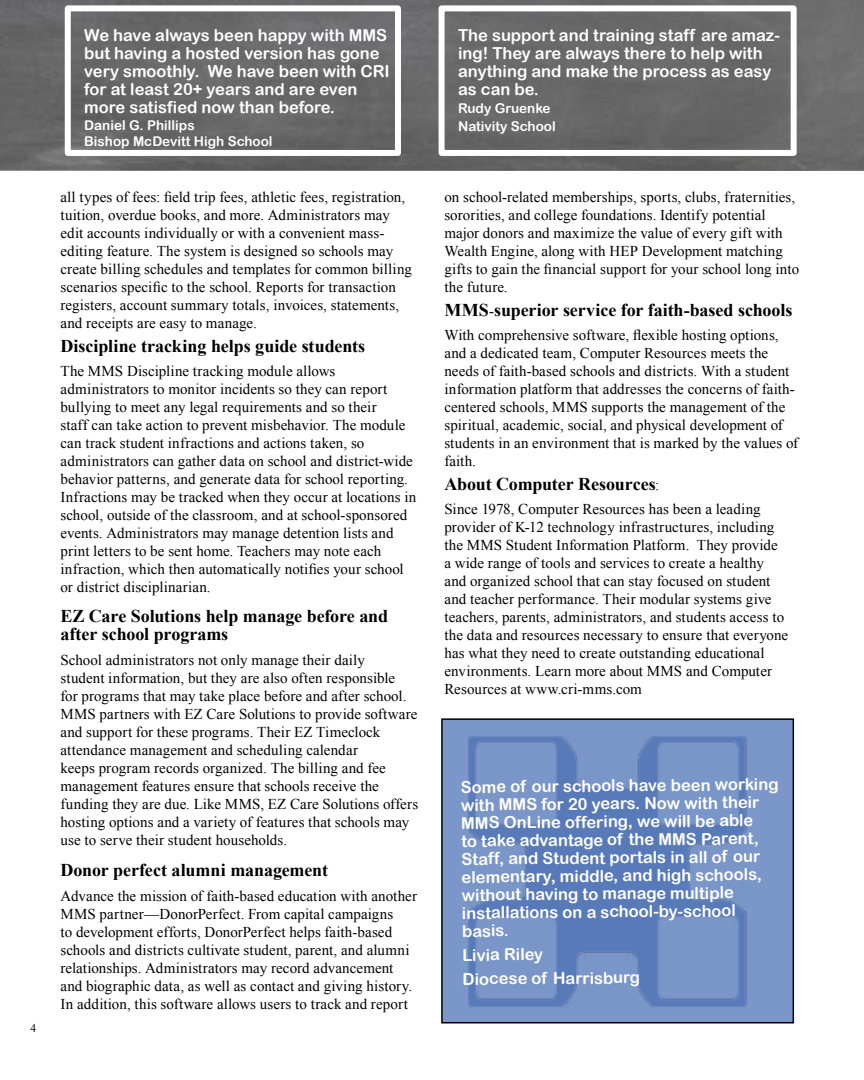
<style>
.page{position:relative;width:864px;height:1080px;background:#fff}
.page>*{position:absolute;margin:0;border:0;box-sizing:border-box;transform-origin:0 0}
.t1{font:700 18px/18px "Times New Roman";letter-spacing:-.005em;color:#000}
.t2{font:16.5px/17.9px "Arial Rounded MT Bold";color:#fff}
.t3{font:15px/18px "Times New Roman";letter-spacing:.005em;color:#000}
.t4{font:13.5px/16.5px "Arial Rounded MT Bold";color:#fff}
.t5{font:12px "Adobe Caslon Pro";color:#000}
.s1{font-weight:400;font-size:15px}
</style>
<div class="page">
<div style="left:442px;top:719px;width:351px;height:304px;background:#7b96c8"></div>
<img style="left:469px;top:736px;width:278px;height:272px">
<div style="left:441px;top:718px;width:353px;height:305px;border:2px solid #000"></div>
<img style="left:0;top:0;width:864px;height:171px">
<div style="left:65px;top:5px;width:336px;height:151px;border:6px solid #fff"></div>
<div style="left:439px;top:5px;width:358px;height:151px;border:6px solid #fff"></div>
<p class="t5" style="left:30px;top:1021px;width:7px">4</p>
<p class="t2" style="left:84px;top:26px;width:307px">We have always been happy with MMS but having a hosted version has gone very smoothly. We have been with CRI for at least 20+ years and are even more satisfied now than before.</p>
<p class="t4" style="left:84px;top:117px;width:190px">Daniel G. Phillips<br>Bishop McDevitt High School</p>
<p class="t3" style="left:60px;top:187px;width:353px">all types of fees: field trip fees, athletic fees, registration, tuition, overdue books, and more. Administrators may edit accounts individually or with a convenient mass&shy;editing feature. The system is designed so schools may create billing schedules and templates for common billing scenarios specific to the school. Reports for transaction registers, account summary totals, invoices, statements, and receipts are easy to manage.</p>
<p class="t1" style="left:60px;top:336px;width:306px">Discipline tracking helps guide students</p>
<p class="t3" style="left:60px;top:361px;width:357px">The MMS Discipline tracking module allows administrators to monitor incidents so they can report bullying to meet any legal requirements and so their<br>staff can take action to prevent misbehavior. The module can track student infractions and actions taken, so administrators can gather data on school and district-wide behavior patterns, and generate data for school reporting.<br>Infractions may be tracked when they occur at locations in school, outside of the classroom, and at school-sponsored events. Administrators may manage detention lists and print letters to be sent home. Teachers may note each infraction, which then automatically notifies your school or district disciplinarian.</p>
<p class="t1" style="left:60px;top:607px;width:329px">EZ Care Solutions help manage before and after school programs</p>
<p class="t3" style="left:60px;top:651px;width:359px">School administrators not only manage their daily<br>student information, but they are also often responsible<br>for programs that may take place before and after school.<br>MMS partners with EZ Care Solutions to provide software and support for these programs. Their EZ Timeclock attendance management and scheduling calendar<br>keeps program records organized. The billing and fee management features ensure that schools receive the funding they are due. Like MMS, EZ Care Solutions offers hosting options and a variety of features that schools may use to serve their student households.</p>
<p class="t1" style="left:60px;top:860px;width:269px">Donor perfect alumni management</p>
<p class="t3" style="left:60px;top:886px;width:358px">Advance the mission of faith-based education with another MMS partner—DonorPerfect. From capital campaigns<br>to development efforts, DonorPerfect helps faith-based schools and districts cultivate student, parent, and alumni relationships. Administrators may record advancement and biographic data, as well as contact and giving history.<br>In addition, this software allows users to track and report</p>
<p class="t2" style="left:458px;top:26px;width:323px">The support and training staff are amaz&shy;ing! They are always there to help with anything and make the process as easy as can be.</p>
<p class="t4" style="left:458px;top:99px;width:99px;line-height:18px">Rudy Gruenke<br>Nativity School</p>
<p class="t3" style="left:444px;top:187px;width:356px">on school-related memberships, sports, clubs, fraternities, sororities, and college foundations. Identify potential major donors and maximize the value of every gift with Wealth Engine, along with HEP Development matching gifts to gain the financial support for your school long into the future.</p>
<p class="t1" style="left:444px;top:300px;width:350px">MMS<span class="s1">-</span>superior service for faith-based schools</p>
<p class="t3" style="left:444px;top:325px;width:355px">With comprehensive software, flexible hosting options, and a dedicated team, Computer Resources meets the needs of faith-based schools and districts. With a student information platform that addresses the concerns of faith&shy;centered schools, MMS supports the management of the spiritual, academic, social, and physical development of students in an environment that is marked by the values of faith.</p>
<p class="t1" style="left:444px;top:474px;width:217px">About Computer Resources<span class="s1">:</span></p>
<p class="t3" style="left:444px;top:499px;width:345px">Since 1978, Computer Resources has been a leading provider of K-12 technology infrastructures, including the MMS Student Information Platform. They provide<br>a wide range of tools and services to create a healthy and organized school that can stay focused on student and teacher performance. Their modular systems give teachers, parents, administrators, and students access to the data and resources necessary to ensure that everyone has what they need to create outstanding educational environments. Learn more about MMS and Computer Resources at www.cri-mms.com</p>
<p class="t2" style="left:459px;top:779px;width:321px;rotate:-1deg">Some of our schools have been working with MMS for 20 years. Now with their MMS OnLine offering, we will be able<br>to take advantage of the MMS Parent, Staff, and Student portals in all of our elementary, middle, and high schools, without having to manage multiple installations on a school-by-school basis.</p>
<p class="t2" style="left:462px;top:943px;width:179px;line-height:24.5px;rotate:-1deg">Livia Riley<br>Diocese of Harrisburg</p>
</div>
